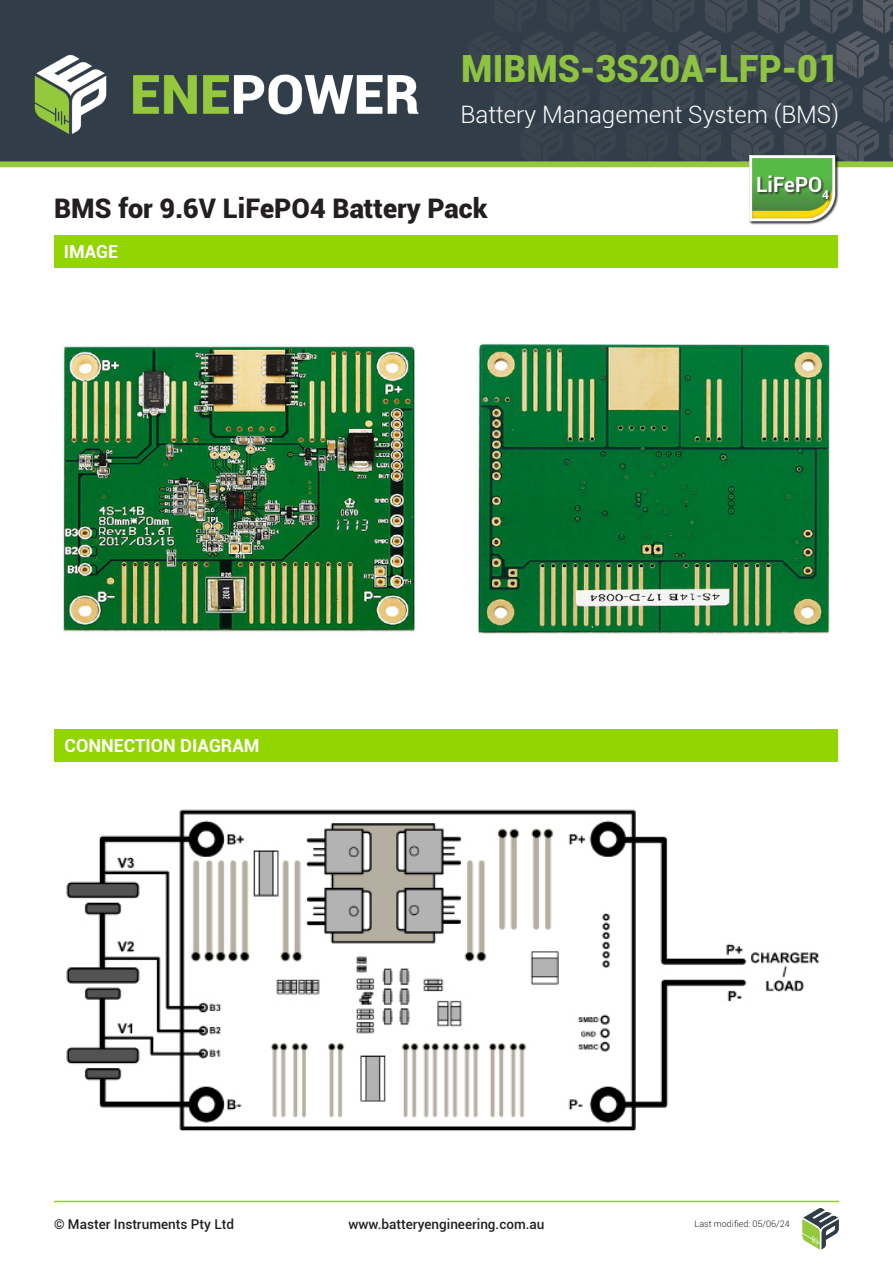
<style>
.page{position:relative;width:893px;height:1263px;background:#fff}
.page>*{position:absolute;margin:0;border:0;box-sizing:border-box;transform-origin:0 0}
.t1{font:900 37.5px "Roboto";color:#8ec341;scale:.96 1}
.t2{font:900 27px "Roboto";color:#231f20}
.t3{font:300 24px "Roboto";color:#fff}
.t4{font:700 21px "Roboto";color:#fff}
.t5{font:700 18px "Roboto";color:#fff}
.t6{font:500 13.5px "Roboto";color:#231f20}
.t7{font:300 9px "Roboto";color:#231f20}
</style>
<div class="page">
<img style="left:0;top:0;width:893px;height:167px">
<img style="left:803px;top:1209px;width:36px;height:40px">
<hr style="left:54px;top:1201px;width:785px;height:1px;background:#93d500">
<img style="left:749px;top:155px;width:90px;height:70px">
<div style="left:757px;top:175px;width:75px;height:27px;background:#231f20;opacity:.75"></div>
<div style="left:54px;top:235px;width:783px;height:33px;background:#93d500"></div>
<div style="left:54px;top:729px;width:783px;height:33px;background:#93d500"></div>
<img style="left:66px;top:809px;width:754px;height:322px">
<img style="left:63px;top:345px;width:353px;height:287px">
<img style="left:478px;top:343px;width:352px;height:291px">
<h1 class="t1" style="left:461px;top:42px;width:395px">MIBMS-3S20A-LFP-01</h1>
<h3 class="t3" style="left:461px;top:97px;width:380px">Battery Management System (BMS)</h3>
<p class="t2" style="left:54px;top:189px;width:435px">BMS for 9.6V LiFePO4 Battery Pack</p>
<p class="t5" style="left:64px;top:239px;width:56px">IMAGE</p>
<p class="t5" style="left:65px;top:733px;width:196px">CONNECTION DIAGRAM</p>
<p class="t4" style="left:756px;top:170px;width:75px">LiFePO<sub>4</sub></p>
<p class="t6" style="left:54px;top:1214px;width:182px">© Master Instruments Pty Ltd</p>
<p class="t6" style="left:348px;top:1214px;width:198px">www.batteryengineering.com.au</p>
<p class="t7" style="left:694px;top:1218px;width:97px">Last modified: 05/06/24</p>
</div>
